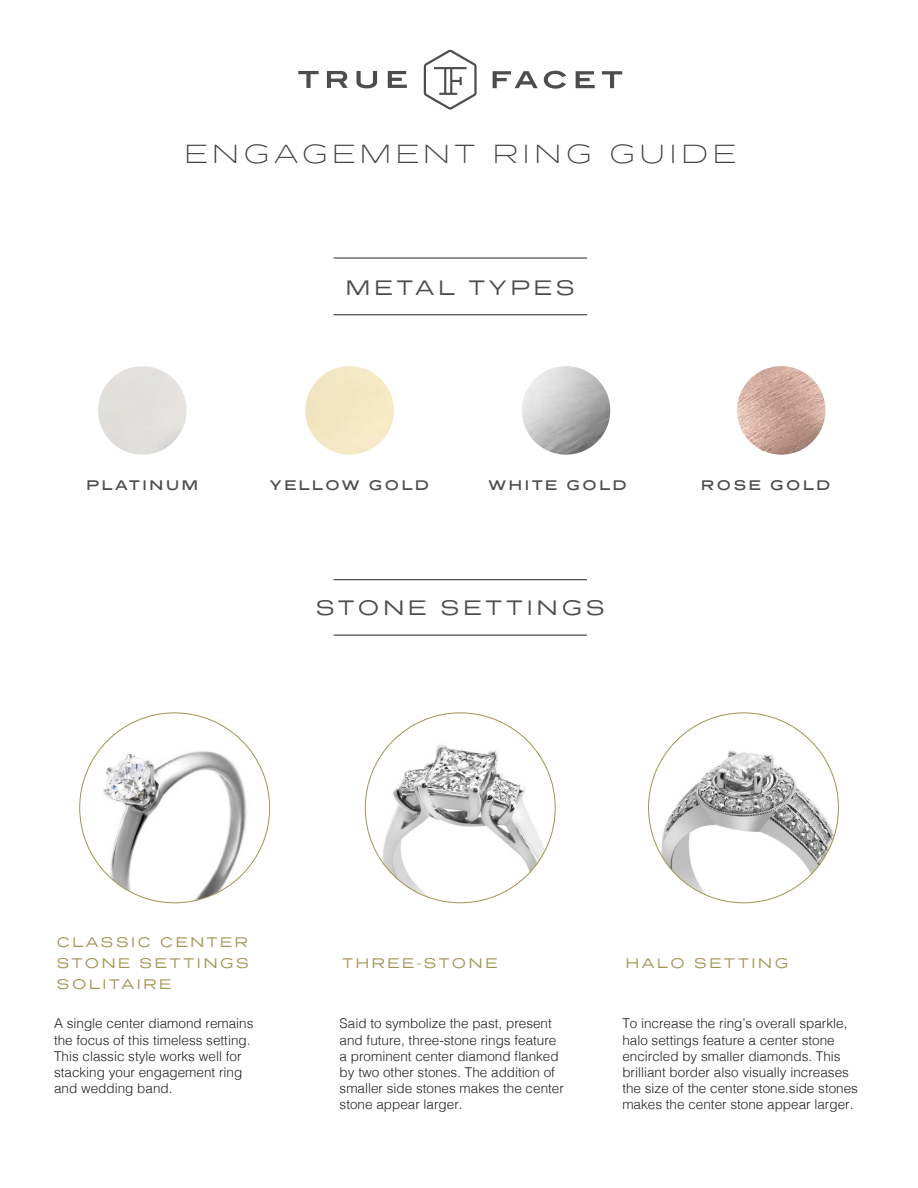
<style>
.page{position:relative;width:918px;height:1188px;background:#fff}
.page>*{position:absolute;margin:0;border:0;box-sizing:border-box;transform-origin:0 0}
.t1{font:25.5px "Presicav Xl";letter-spacing:.2em;color:#414243}
.t2{font:20.4px "Presicav Lt";letter-spacing:.2em;color:#4b4d4f}
.t3{font:300 13.5px/16.2px "Helvetica";color:#231f20}
.t4{font:13.5px/21px "Presicav Lt";letter-spacing:.2em;color:#a39353}
.t5{font:13.5px "Presicav Rg";letter-spacing:.2em;color:#4b4d4f}
</style>
<div class="page">
<svg style="left:298px;top:71px;width:21px;height:17px"></svg>
<svg style="left:327px;top:71px;width:21px;height:17px"></svg>
<svg style="left:357px;top:71px;width:20px;height:17px"></svg>
<svg style="left:388px;top:71px;width:19px;height:17px"></svg>
<svg style="left:493px;top:71px;width:45px;height:17px"></svg>
<svg style="left:544px;top:71px;width:22px;height:18px"></svg>
<svg style="left:576px;top:71px;width:19px;height:17px"></svg>
<svg style="left:602px;top:71px;width:20px;height:17px"></svg>
<svg style="left:424px;top:50px;width:53px;height:60px"></svg>
<div style="left:96px;top:364px;width:92px;height:92px;background:#e3dfdc;border-radius:46px"></div>
<div style="left:95px;top:363px;width:95px;height:95px;border:3px solid #fff;border-radius:50%"></div>
<div style="left:304px;top:364px;width:91px;height:92px;background:#f4e8c4;border-radius:46px"></div>
<div style="left:302px;top:363px;width:95px;height:95px;border:3px solid #fff;border-radius:50%"></div>
<img style="left:520px;top:364px;width:92px;height:92px;border-radius:46px">
<div style="left:519px;top:363px;width:95px;height:95px;border:3px solid #fff;border-radius:50%"></div>
<img style="left:735px;top:364px;width:92px;height:92px;border-radius:46px">
<div style="left:734px;top:363px;width:95px;height:95px;border:3px solid #fff;border-radius:50%"></div>
<img style="left:80px;top:713px;width:190px;height:190px;border-radius:95px">
<img style="left:365px;top:729px;width:190px;height:174px">
<img style="left:649px;top:729px;width:189px;height:174px">
<hr style="left:334px;top:315px;width:253px;height:1px;background:#231f20">
<hr style="left:334px;top:258px;width:253px;height:1px;background:#231f20">
<hr style="left:334px;top:635px;width:253px;height:1px;background:#231f20">
<hr style="left:334px;top:579px;width:253px;height:1px;background:#231f20">
<p class="t1" style="left:185px;top:137px;width:552px">ENGAGEMENT RING GUIDE</p>
<p class="t2" style="left:346px;top:274px;width:230px">METAL TYPES</p>
<p class="t5" style="left:87px;top:476px;width:113px">PLATINUM</p>
<p class="t5" style="left:270px;top:476px;width:161px">YELLOW GOLD</p>
<p class="t5" style="left:488px;top:476px;width:140px">WHITE GOLD</p>
<p class="t5" style="left:701px;top:476px;width:131px">ROSE GOLD</p>
<p class="t2" style="left:316px;top:594px;width:291px">STONE SETTINGS</p>
<p class="t4" style="left:57px;top:931px;width:193px">CLASSIC CENTER<br>STONE SETTINGS</p>
<p class="t4" style="left:57px;top:973px;width:116px">SOLITAIRE</p>
<p class="t3" style="left:54px;top:1015px;width:201px">A single center diamond remains</p>
<p class="t3" style="left:54px;top:1031px;width:198px">the focus of this timeless setting.</p>
<p class="t3" style="left:54px;top:1047px;width:190px">This classic style works well for stacking your engagement ring</p>
<p class="t3" style="left:54px;top:1079px;width:120px">and wedding band.</p>
<p class="t4" style="left:342px;top:952px;width:156px">THREE-STONE</p>
<p class="t4" style="left:626px;top:952px;width:164px">HALO SETTING</p>
<p class="t3" style="left:340px;top:1015px;width:226px">Said to symbolize the past, present and future, three-stone rings feature a prominent center diamond flanked by two other stones. The addition of smaller side stones makes the center stone appear larger.</p>
<p class="t3" style="left:622px;top:1015px;width:237px">To increase the ring’s overall sparkle, halo settings feature a center stone encircled by smaller diamonds. This brilliant border also visually increases the size of the center stone.side stones makes the center stone appear larger.</p>
</div>
